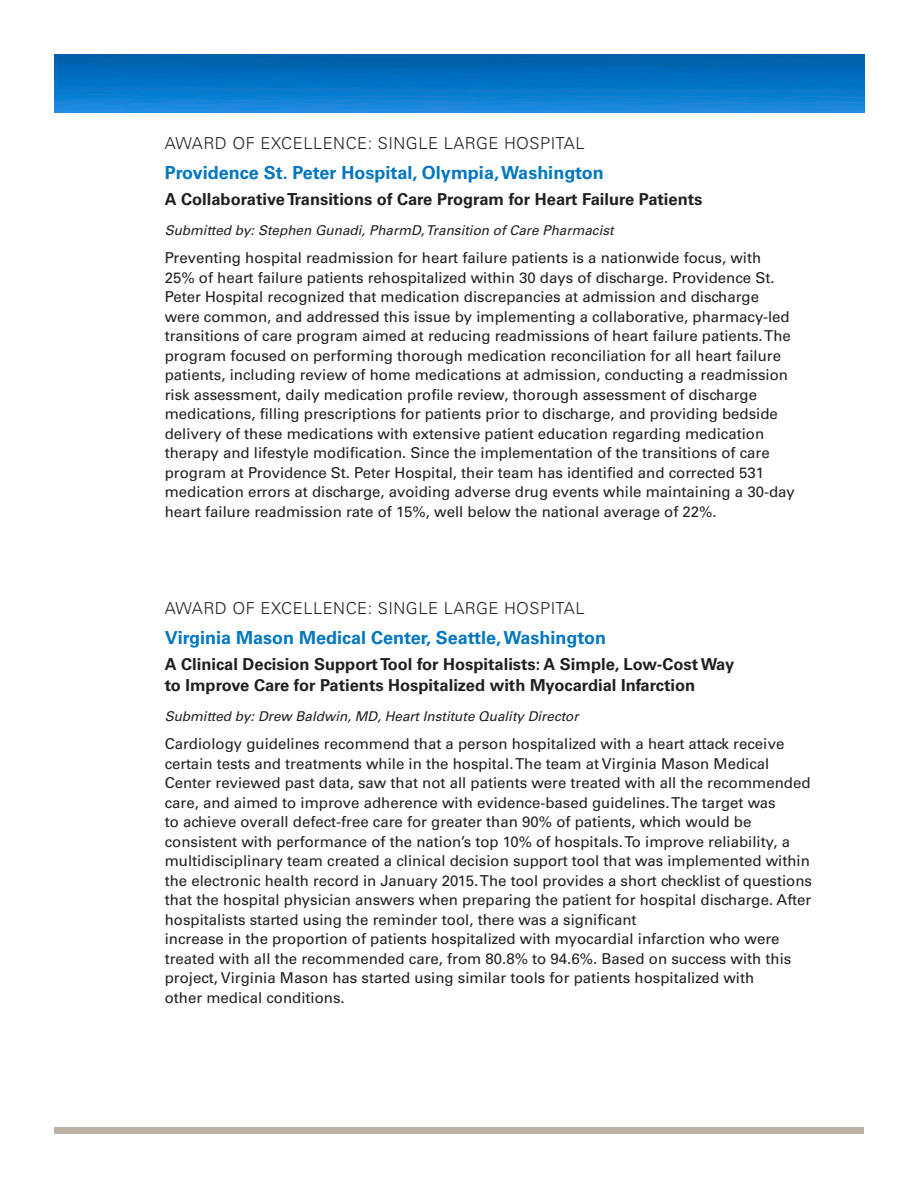
<style>
.page{position:relative;width:918px;height:1188px;background:#fff}
.page>*{position:absolute;margin:0;border:0;box-sizing:border-box;transform-origin:0 0}
.t1{font:700 18px "Univers LT Std";color:#0077c0}
.t2{font:700 16.5px/21px "Univers LT Std";color:#231f20}
.t3{font:300 16.5px "Univers LT Std";letter-spacing:.03em;color:#231f20}
.t4{font:15px/19.5px "Univers LT Std";color:#231f20}
.t5{font:italic 13.5px "Univers LT Std";color:#231f20}
</style>
<div class="page">
<img style="left:54px;top:54px;width:811px;height:59px">
<div style="left:54px;top:1127px;width:810px;height:7px;background:#bbb1a6"></div>
<p class="t3" style="left:165px;top:133px;width:421px">AWARD OF EXCELLENCE: SINGLE LARGE HOSPITAL</p>
<p class="t1" style="left:165px;top:162px;width:441px">Providence St. Peter Hospital, Olympia, Washington</p>
<p class="t2" style="left:165px;top:189px;width:539px">A Collaborative Transitions of Care Program for Heart Failure Patients</p>
<p class="t5" style="left:165px;top:222px;width:451px">Submitted by: Stephen Gunadi, PharmD, Transition of Care Pharmacist</p>
<p class="t4" style="left:165px;top:248px;width:632px">Preventing hospital readmission for heart failure patients is a nationwide focus, with 25% of heart failure patients rehospitalized within 30 days of discharge. Providence St.<br>Peter Hospital recognized that medication discrepancies at admission and discharge were common, and addressed this issue by implementing a collaborative, pharmacy-led transitions of care program aimed at reducing readmissions of heart failure patients. The program focused on performing thorough medication reconciliation for all heart failure patients, including review of home medications at admission, conducting a readmission risk assessment, daily medication profile review, thorough assessment of discharge medications, filling prescriptions for patients prior to discharge, and providing bedside delivery of these medications with extensive patient education regarding medication therapy and lifestyle modification. Since the implementation of the transitions of care program at Providence St. Peter Hospital, their team has identified and corrected 531 medication errors at discharge, avoiding adverse drug events while maintaining a 30-day heart failure readmission rate of 15%, well below the national average of 22%.</p>
<p class="t3" style="left:165px;top:598px;width:421px">AWARD OF EXCELLENCE: SINGLE LARGE HOSPITAL</p>
<p class="t1" style="left:165px;top:627px;width:443px">Virginia Mason Medical Center, Seattle, Washington</p>
<p class="t2" style="left:165px;top:654px;width:571px">A Clinical Decision Support Tool for Hospitalists: A Simple, Low-Cost Way to Improve Care for Patients Hospitalized with Myocardial Infarction</p>
<p class="t5" style="left:165px;top:708px;width:416px">Submitted by: Drew Baldwin, MD, Heart Institute Quality Director</p>
<p class="t4" style="left:165px;top:734px;width:649px">Cardiology guidelines recommend that a person hospitalized with a heart attack receive certain tests and treatments while in the hospital. The team at Virginia Mason Medical Center reviewed past data, saw that not all patients were treated with all the recommended care, and aimed to improve adherence with evidence-based guidelines. The target was<br>to achieve overall defect-free care for greater than 90% of patients, which would be consistent with performance of the nation’s top 10% of hospitals. To improve reliability, a multidisciplinary team created a clinical decision support tool that was implemented within the electronic health record in January 2015. The tool provides a short checklist of questions that the hospital physician answers when preparing the patient for hospital discharge. After hospitalists started using the reminder tool, there was a significant<br>increase in the proportion of patients hospitalized with myocardial infarction who were treated with all the recommended care, from 80.8% to 94.6%. Based on success with this project, Virginia Mason has started using similar tools for patients hospitalized with<br>other medical conditions.</p>
</div>
